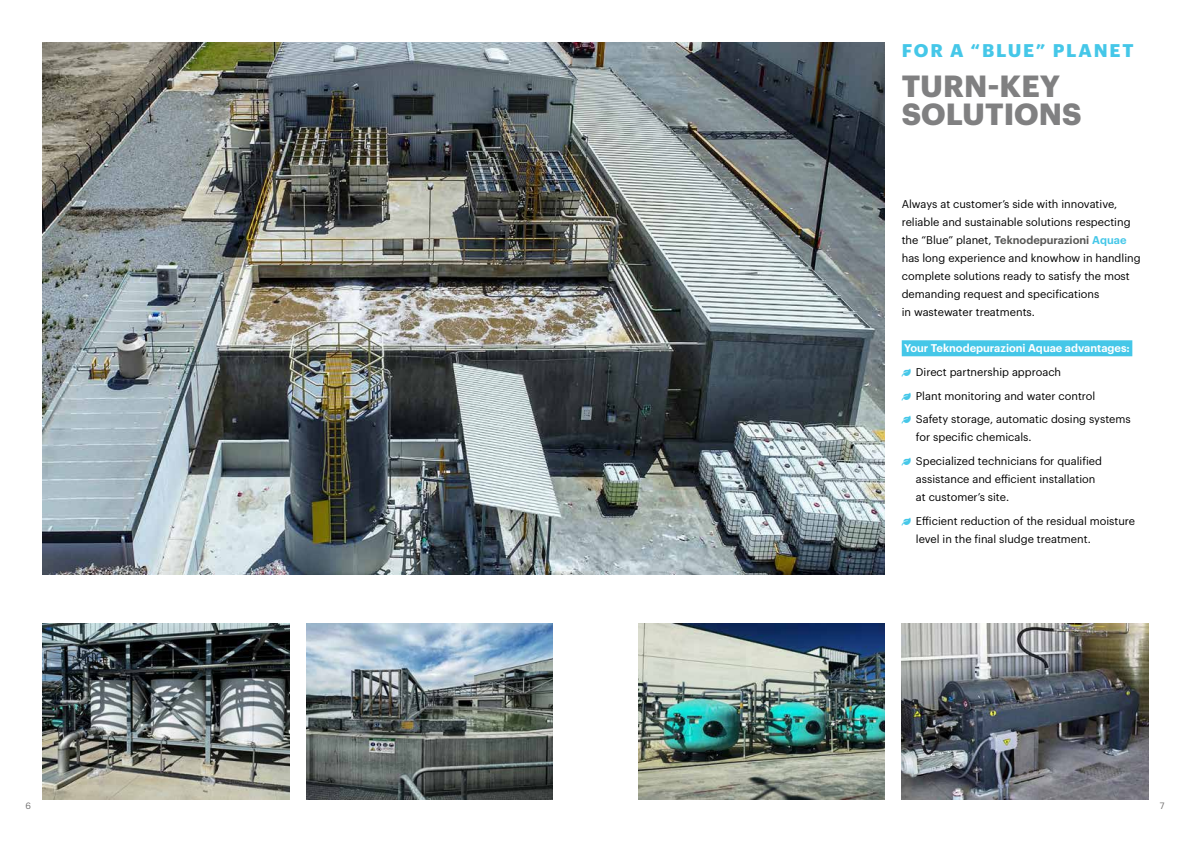
<style>
.page{position:relative;width:1191px;height:842px;background:#fff}
.page>*{position:absolute;margin:0;border:0;box-sizing:border-box;transform-origin:0 0}
.t1{font:700 30px/28px "Graphik";color:#808081}
.t2{font:700 18px "Graphik";letter-spacing:.1em;color:#45c7e8}
.t3{font:11px/18px "Graphik";color:#000}
.t4{font:600 11px "Graphik";color:#fff}
.t5{font:9px "Graphik";color:#706f6f}
.s1{font-weight:600;color:#575756}
.s2{font-weight:600;color:#45c7e8}
</style>
<div class="page">
<div style="left:901px;top:340px;width:231px;height:16px;background:#45c7e8"></div>
<img style="left:43px;top:43px;width:841px;height:532px">
<img style="left:306px;top:624px;width:247px;height:175px">
<img style="left:638px;top:624px;width:246px;height:175px">
<img style="left:901px;top:624px;width:247px;height:175px">
<img style="left:43px;top:624px;width:246px;height:175px">
<h2 class="t2" style="left:901px;top:37px;width:233px">FOR A “BLUE” PLANET</h2>
<h1 class="t1" style="left:901px;top:70px;width:181px">TURN-KEY<br>SOLUTIONS</h1>
<p class="t3" style="left:901px;top:194px;width:240px">Always at customer’s side with innovative, reliable and sustainable solutions respecting the “Blue” planet, <span class="s1">Teknodepurazioni</span> <span class="s2">Aquae </span>has long experience and knowhow in handling complete solutions ready to satisfy the most demanding request and specifications<br>in wastewater treatments.</p>
<p class="t4" style="left:904px;top:340px;width:227px">Your Teknodepurazioni Aquae advantages:</p>
<p class="t3" style="left:916px;top:359px;width:216px;line-height:23.7px">Direct partnership approach<br>Plant monitoring and water control<br>Safety storage, automatic dosing systems</p>
<p class="t3" style="left:916px;top:425px;width:187px;line-height:23.7px">for specific chemicals.<br>Specialized technicians for qualified</p>
<p class="t3" style="left:916px;top:469px;width:181px">assistance and efficient installation at customer’s site.</p>
<p class="t3" style="left:916px;top:511px;width:221px">Efficient reduction of the residual moisture level in the final sludge treatment.</p>
<p class="t5" style="left:26px;top:799px;width:7px">6</p>
<p class="t5" style="left:1159px;top:799px;width:6px">7</p>
</div>
